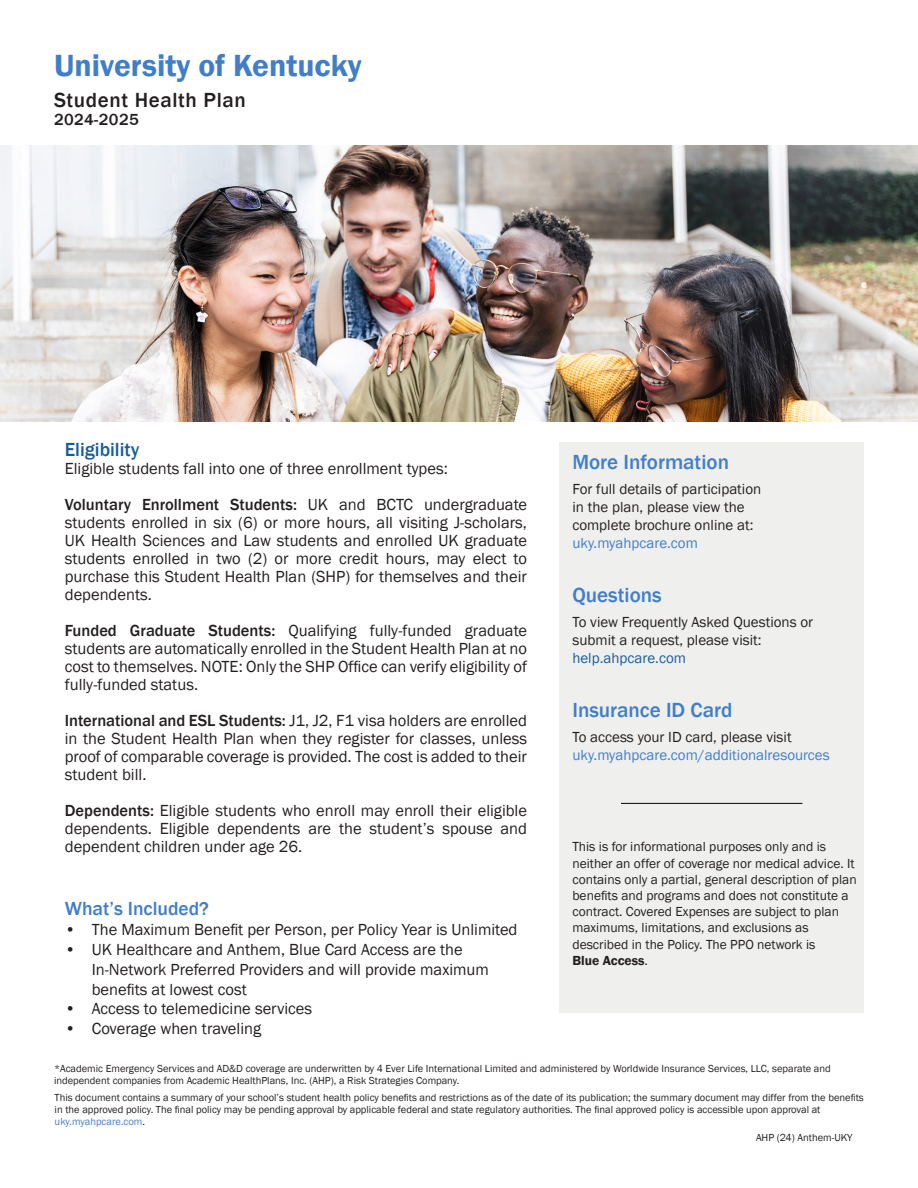
<style>
.page{position:relative;width:918px;height:1188px;background:#fff}
.page>*{position:absolute;margin:0;border:0;box-sizing:border-box;transform-origin:0 0}
.t1{font:600 31.5px "Franklin Gothic";color:#407ec9}
.Body_-_Heading__blue{font:500 21px "Franklin Gothic";color:#407ec9}
.t2{font:500 21px "Franklin Gothic";letter-spacing:.03em;color:#231f20}
.t3{font:500 19.5px "Franklin Gothic";color:#407ec9}
.t4{font:500 19.5px "Franklin Gothic";color:#175d9e}
.t5{font:16.5px/18px "Franklin Gothic";color:#231f20;text-align:justify}
.t6{font:500 16.5px "Franklin Gothic";letter-spacing:.03em;color:#231f20}
.t7{font:15px "Franklin Gothic";color:#231f20}
.t8{font:15px "Franklin Gothic";color:#407ec9}
.t9{font:15px "Franklin Gothic";color:#175d9e}
.t10{font:13.5px/16.2px "Franklin Gothic";color:#231f20}
.t11{font:600 13.5px "Franklin Gothic";color:#231f20}
.t12{font:10.5px/12px "Franklin Gothic";color:#231f20}
.t13{font:10.5px "Franklin Gothic";color:#407ec9}
.s1{font-weight:500}
.s2{font-weight:400}
.s3{color:#231f20}
</style>
<div class="page">
<div style="left:559px;top:443px;width:305px;height:570px;background:#efefee"></div>
<img style="left:0;top:145px;width:918px;height:276px">
<hr style="left:621px;top:803px;width:181px;height:1px;background:#231f20">
<p class="t1" style="left:54px;top:46px;width:309px">University of Kentucky</p>
<p class="t2" style="left:54px;top:87px;width:193px">Student Health Plan</p>
<p class="t6" style="left:54px;top:109px;width:86px">2024-2025</p>
<p class="t4" style="left:65px;top:438px;width:76px">Eligibility</p>
<p class="t5" style="left:65px;top:460px;width:385px">Eligible students fall into one of three enrollment types:</p>
<p class="t5" style="left:65px;top:496px;width:464px"><span class="s1">Voluntary Enrollment Students:</span> UK and BCTC undergraduate students enrolled in six (6) or more hours, all visiting J-scholars, UK Health Sciences and Law students and enrolled UK graduate students enrolled in two (2) or more credit hours, may elect to purchase this Student Health Plan (SHP) for themselves and their dependents.</p>
<p class="t5" style="left:65px;top:622px;width:464px"><span class="s1">Funded Graduate Students:</span> Qualifying fully-funded graduate students are automatically enrolled in the Student Health Plan at no cost to themselves. NOTE: Only the SHP Office can verify eligibility of fully-funded status.</p>
<p class="t5" style="left:65px;top:712px;width:464px"><span class="s1">International and ESL Students:</span> J1, J2, F1 visa holders are enrolled in the Student Health Plan when they register for classes, unless proof of comparable coverage is provided. The cost is added to their student bill.</p>
<p class="t5" style="left:65px;top:802px;width:464px"><span class="s1">Dependents:</span> Eligible students who enroll may enroll their eligible dependents. Eligible dependents are the student’s spouse and dependent children under age 26.</p>
<p class="t3" style="left:65px;top:897px;width:146px">What’s Included?</p>
<p class="t5" style="left:65px;top:921px;width:454px">• The Maximum Benefit per Person, per Policy Year is Unlimited</p>
<p class="t5" style="left:92px;top:940px;width:399px;line-height:19.8px;text-align:left;text-indent:-27px">• UK Healthcare and Anthem, Blue Card Access are the<br>In-Network Preferred Providers and will provide maximum benefits at lowest cost</p>
<p class="t5" style="left:65px;top:1000px;width:249px">• Access to telemedicine services</p>
<p class="t5" style="left:65px;top:1020px;width:198px">• Coverage when traveling</p>
<p class="Body_-_Heading__blue" style="left:572px;top:449px;width:158px">More Information</p>
<p class="t7" style="left:572px;top:480px;width:190px">For full details of participation</p>
<p class="t7" style="left:572px;top:498px;width:174px">in the plan, please view the</p>
<p class="t7" style="left:572px;top:516px;width:183px">complete brochure online at:</p>
<p class="t8" style="left:572px;top:534px;width:127px">uky.myahpcare.com</p>
<p class="Body_-_Heading__blue" style="left:572px;top:582px;width:91px">Questions</p>
<p class="t7" style="left:572px;top:613px;width:242px">To view Frequently Asked Questions or</p>
<p class="t7" style="left:572px;top:631px;width:191px">submit a request, please visit:</p>
<p class="t9" style="left:572px;top:649px;width:115px">help.ahpcare.com</p>
<p class="Body_-_Heading__blue" style="left:572px;top:697px;width:162px">Insurance ID Card</p>
<p class="t7" style="left:572px;top:727px;width:221px">To access your ID card, please visit</p>
<p class="t8" style="left:572px;top:745px;width:259px">uky.myahpcare.com/additionalresources</p>
<p class="t10" style="left:572px;top:839px;width:255px">This is for informational purposes only and is</p>
<p class="t10" style="left:572px;top:855px;width:286px">neither an offer of coverage nor medical advice. It contains only a partial, general description of plan benefits and programs and does not constitute a contract. Covered Expenses are subject to plan</p>
<p class="t10" style="left:572px;top:920px;width:238px">maximums, limitations, and exclusions as</p>
<p class="t10" style="left:572px;top:936px;width:244px">described in the Policy. The PPO network is</p>
<p class="t11" style="left:572px;top:952px;width:77px">Blue Access<span class="s2">.</span></p>
<p class="t12" style="left:54px;top:1062px;width:778px">*Academic Emergency Services and AD&amp;D coverage are underwritten by 4 Ever Life International Limited and administered by Worldwide Insurance Services, LLC, separate and</p>
<p class="t12" style="left:54px;top:1075px;width:407px">independent companies from Academic HealthPlans, Inc. (AHP), a Risk Strategies Company.</p>
<p class="t12" style="left:55px;top:1092px;width:811px">This document contains a summary of your school’s student health policy benefits and restrictions as of the date of its publication; the summary document may differ from the benefits in the approved policy. The final policy may be pending approval by applicable federal and state regulatory authorities. The final approved policy is accessible upon approval at</p>
<p class="t13" style="left:55px;top:1115px;width:92px">uky.myahpcare.com<span class="s3">.</span></p>
<p class="t12" style="left:756px;top:1132px;width:98px">AHP (24) Anthem-UKY</p>
</div>
